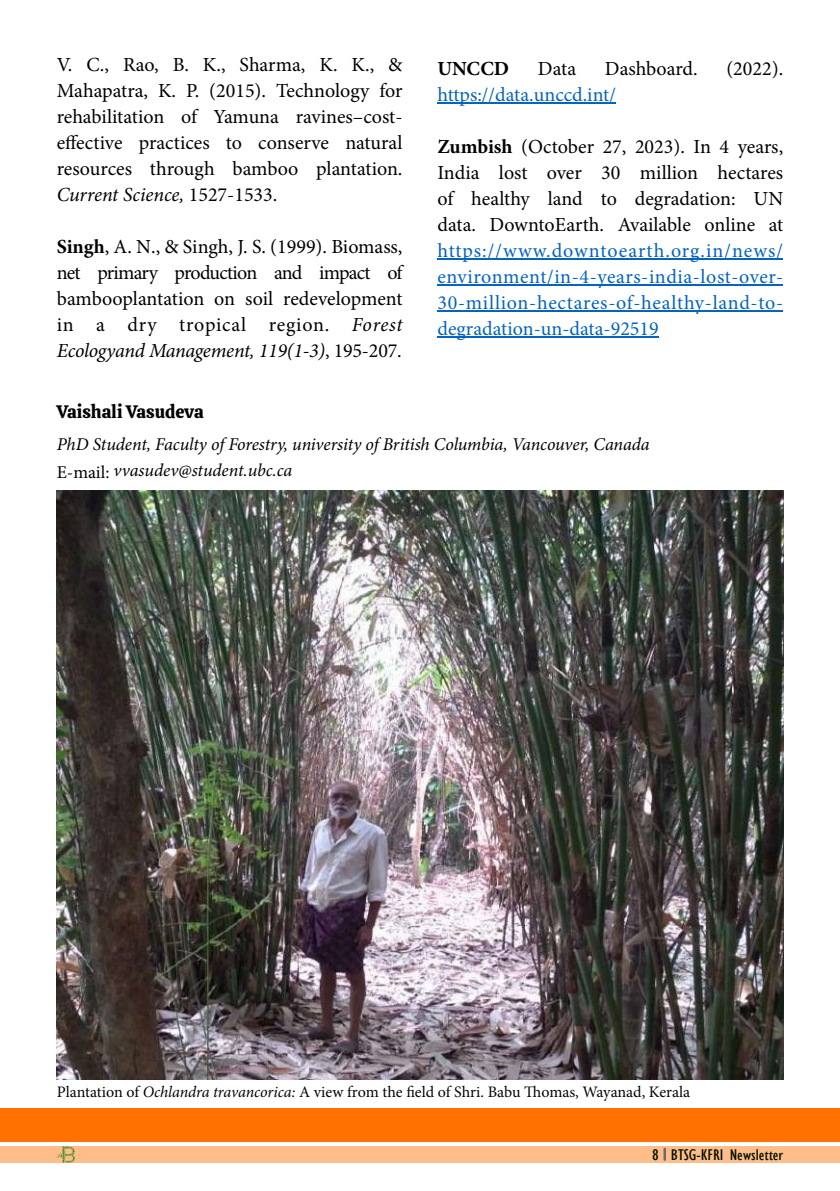
<style>
.page{position:relative;width:840px;height:1191px;background:#fff}
.page>*{position:absolute;margin:0;border:0;box-sizing:border-box;transform-origin:0 0}
.t1{font:20px/26px "Minion Pro";color:#000;text-align:justify}
.t2{font:20px/26px "Minion Pro";letter-spacing:.005em;color:#0563c1;text-align:justify}
.t3{font:700 20px "Minion Pro";color:#000}
.t4{font:italic 18px/26px "Minion Pro";letter-spacing:-.01em;color:#000}
.t5{font:18px "Calistoga";color:#000}
.t6{font:16px "Minion Pro";letter-spacing:-.005em;color:#000}
.t7{font:condensed 16px "Gill Sans";color:#001300;scale:1.14 1}
.s1{font-style:italic}
.s2{font-weight:700}
.s3{font-style:normal}
</style>
<div class="page">
<div style="left:0;top:1108px;width:839px;height:34px;background:#ff7100"></div>
<div style="left:0;top:1146px;width:839px;height:17px;background:#ffbd89"></div>
<svg style="left:663px;top:1147px;width:2px;height:13px"></svg>
<img style="left:57px;top:1146px;width:18px;height:16px">
<hr style="left:437px;top:103px;width:178px;height:1px;background:#0563c1">
<hr style="left:437px;top:259px;width:345px;height:1px;background:#0563c1">
<hr style="left:437px;top:285px;width:345px;height:1px;background:#0563c1">
<hr style="left:437px;top:311px;width:345px;height:1px;background:#0563c1">
<hr style="left:437px;top:337px;width:221px;height:1px;background:#0563c1">
<img style="left:57px;top:491px;width:725px;height:588px">
<p class="t1" style="left:57px;top:53px;width:347px">V. C., Rao, B. K., Sharma, K. K., &amp; Mahapatra, K. P. (2015). Technology for rehabilitation of Yamuna ravines–cost&shy;effective practices to conserve natural resources through bamboo plantation.<br><span class="s1">Current Science,</span> 1527-1533.</p>
<p class="t1" style="left:57px;top:235px;width:347px"><span class="s2">Singh</span>, A. N., &amp; Singh, J. S. (1999). Biomass, net primary production and impact of bambooplantation on soil redevelopment in a dry tropical region. <span class="s1">Forest Ecologyand Management, 119(1-3)</span>, 195-207.</p>
<p class="t3" style="left:437px;top:61px;width:73px">UNCCD</p>
<p class="t1" style="left:537px;top:58px;width:40px">Data</p>
<p class="t1" style="left:604px;top:58px;width:94px">Dashboard.</p>
<p class="t1" style="left:726px;top:58px;width:58px">(2022).</p>
<p class="t2" style="left:437px;top:84px;width:180px">https://data.unccd.int/</p>
<p class="t1" style="left:437px;top:136px;width:347px"><span class="s2">Zumbish</span> (October 27, 2023). In 4 years, India lost over 30 million hectares of healthy land to degradation: UN data. DowntoEarth. Available online at</p>
<p class="t2" style="left:437px;top:240px;width:347px">https://www.downtoearth.org.in/news/ environment/in-4-years-india-lost-over-30-million-hectares-of-healthy-land-to&shy;degradation-un-data-92519</p>
<p class="t5" style="left:57px;top:400px;width:148px">Vaishali Vasudeva</p>
<p class="t4" style="left:57px;top:433px;width:594px">PhD Student, Faculty of Forestry, university of British Columbia, Vancouver, Canada<br><span class="s3">E-mail:</span> vvasudev@student.ubc.ca</p>
<p class="t6" style="left:57px;top:1085px;width:634px">Plantation of <span class="s1">Ochlandra travancorica:</span> A view from the field of Shri. Babu Thomas, Wayanad, Kerala</p>
<p class="t7" style="left:651px;top:1148px;width:116px">8 BTSG-KFRI Newsletter</p>
</div>
